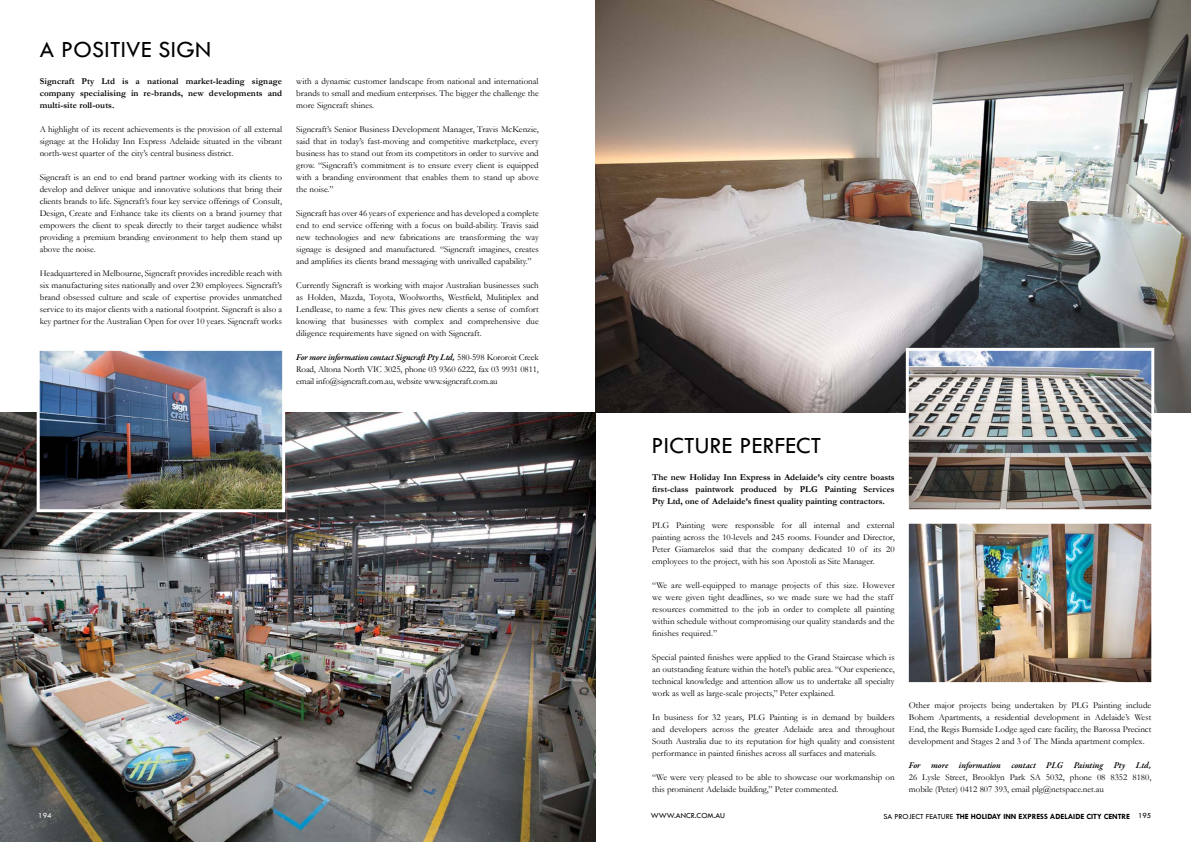
<style>
.page{position:relative;width:1191px;height:842px;background:#fff}
.page>*{position:absolute;margin:0;border:0;box-sizing:border-box;transform-origin:0 0}
.t1{font:24px "Tw Cen";letter-spacing:.01em;color:#000}
.t2{font:9px/12px "Garamond";color:#000;text-align:justify}
.t3{font:700 9px/12px "Garamond";letter-spacing:.005em;color:#000;text-align:justify}
.t4{font:italic 600 9px "Garamond Premr Pro";letter-spacing:-.01em;color:#000}
.t5{font:700 8px "Tw Cen";color:#000}
.t6{font:8px "Tw Cen";color:#000}
.t7{font:8px "Tw Cen";color:#fff}
.s1{font-family:"Garamond";font-weight:400;font-style:normal}
.s2{font-weight:400}
</style>
<div class="page">
<img style="left:595px;top:0;width:596px;height:412px">
<img style="left:904px;top:346px;width:251px;height:164px">
<img style="left:908px;top:523px;width:244px;height:160px">
<img style="left:0;top:412px;width:595px;height:430px">
<img style="left:35px;top:350px;width:252px;height:164px">
<h1 class="t1" style="left:40px;top:35px;width:173px">A POSITIVE SIGN</h1>
<p class="t3" style="left:40px;top:75px;width:244px">Signcraft Pty Ltd is a national market-leading signage company specialising in re-brands, new developments and multi-site roll-outs.</p>
<p class="t2" style="left:40px;top:123px;width:244px">A highlight of its recent achievements is the provision of all external signage at the Holiday Inn Express Adelaide situated in the vibrant north-west quarter of the city’s central business district.</p>
<p class="t2" style="left:40px;top:171px;width:244px">Signcraft is an end to end brand partner working with its clients to develop and deliver unique and innovative solutions that bring their clients brands to life. Signcraft’s four key service offerings of Consult, Design, Create and Enhance take its clients on a brand journey that empowers the client to speak directly to their target audience whilst providing a premium branding environment to help them stand up above the noise.</p>
<p class="t2" style="left:40px;top:267px;width:244px">Headquartered in Melbourne, Signcraft provides incredible reach with six manufacturing sites nationally and over 230 employees. Signcraft’s brand obsessed culture and scale of expertise provides unmatched service to its major clients with a national footprint. Signcraft is also a key partner for the Australian Open for over 10 years. Signcraft works</p>
<p class="t2" style="left:296px;top:75px;width:244px">with a dynamic customer landscape from national and international brands to small and medium enterprises. The bigger the challenge the more Signcraft shines.</p>
<p class="t2" style="left:296px;top:123px;width:244px">Signcraft’s Senior Business Development Manager, Travis McKenzie, said that in today’s fast-moving and competitive marketplace, every business has to stand out from its competitors in order to survive and grow. “Signcraft’s commitment is to ensure every client is equipped with a branding environment that enables them to stand up above the noise.”</p>
<p class="t2" style="left:296px;top:207px;width:244px">Signcraft has over 46 years of experience and has developed a complete end to end service offering with a focus on build-ability. Travis said new technologies and new fabrications are transforming the way signage is designed and manufactured. “Signcraft imagines, creates and amplifies its clients brand messaging with unrivalled capability.”</p>
<p class="t2" style="left:296px;top:279px;width:244px">Currently Signcraft is working with major Australian businesses such as Holden, Mazda, Toyota, Woolworths, Westfield, Mulitiplex and Lendlease, to name a few. This gives new clients a sense of comfort knowing that businesses with complex and comprehensive due diligence requirements have signed on with Signcraft.</p>
<p class="t4" style="left:296px;top:352px;width:244px">For more information contact Signcraft Pty Ltd, <span class="s1">580-598 Kororoit Creek</span></p>
<p class="t2" style="left:296px;top:363px;width:244px">Road, Altona North VIC 3025, phone 03 9360 6222, fax 03 9931 0811, email info@signcraft.com.au, website www.signcraft.com.au</p>
<p class="t7" style="left:38px;top:811px;width:15px">194</p>
<h1 class="t1" style="left:651px;top:431px;width:171px">PICTURE PERFECT</h1>
<p class="t3" style="left:652px;top:471px;width:244px">The new Holiday Inn Express in Adelaide’s city centre boasts first-class paintwork produced by PLG Painting Services Pty Ltd, one of Adelaide’s finest quality painting contractors.</p>
<p class="t2" style="left:652px;top:519px;width:244px">PLG Painting were responsible for all internal and external painting across the 10-levels and 245 rooms. Founder and Director, Peter Giamarelos said that the company dedicated 10 of its 20 employees to the project, with his son Apostoli as Site Manager.</p>
<p class="t2" style="left:652px;top:579px;width:244px;text-align:left">“We are well-equipped to manage projects of this size. However we were given tight deadlines, so we made sure we had the staff resources committed to the job in order to complete all painting within schedule without compromising our quality standards and the finishes required.”</p>
<p class="t2" style="left:652px;top:651px;width:244px">Special painted finishes were applied to the Grand Staircase which is an outstanding feature within the hotel’s public area. “Our experience, technical knowledge and attention allow us to undertake all specialty work as well as large-scale projects,” Peter explained.</p>
<p class="t2" style="left:652px;top:711px;width:244px">In business for 32 years, PLG Painting is in demand by builders and developers across the greater Adelaide area and throughout South Australia due to its reputation for high quality and consistent performance in painted finishes across all surfaces and materials.</p>
<p class="t2" style="left:652px;top:771px;width:244px">“We were very pleased to be able to showcase our workmanship on this prominent Adelaide building,” Peter commented.</p>
<p class="t2" style="left:909px;top:699px;width:244px">Other major projects being undertaken by PLG Painting include Bohem Apartments, a residential development in Adelaide’s West End, the Regis Burnside Lodge aged care facility, the Barossa Precinct development and Stages 2 and 3 of The Minda apartment complex.</p>
<p class="t4" style="left:909px;top:760px;width:244px">For more information contact PLG Painting Pty Ltd,</p>
<p class="t2" style="left:909px;top:771px;width:244px">26 Lysle Street, Brooklyn Park SA 5032, phone 08 8352 8180, mobile (Peter) 0412 807 393, email plg@netspace.net.au</p>
<p class="t6" style="left:651px;top:811px;width:76px">WWW.ANCR.COM.AU</p>
<p class="t5" style="left:883px;top:811px;width:269px"><span class="s2">SA PROJECT FEATURE</span> THE HOLIDAY INN EXPRESS ADELAIDE CITY CENTRE <span class="s2">195</span></p>
</div>
